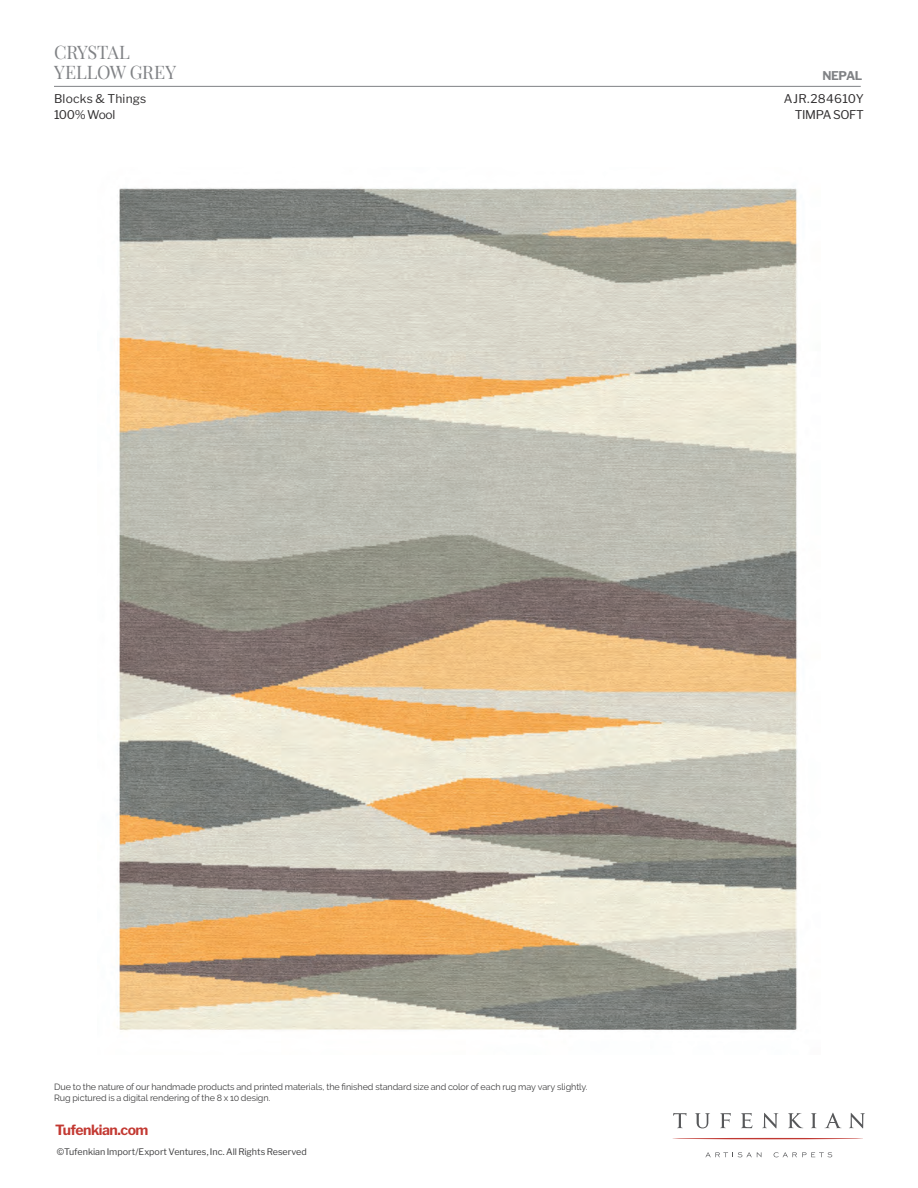
<style>
.page{position:relative;width:918px;height:1188px;background:#fff}
.page>*{position:absolute;margin:0;border:0;box-sizing:border-box;transform-origin:0 0}
.t1{font:18.3px/20.2px "Playfair Display";letter-spacing:-.02em;color:#808285}
.t2{font:700 13.95px "Libre Franklin";letter-spacing:-.04em;color:#c33932}
.t3{font:12px "Libre Franklin";letter-spacing:.015em;color:#312f30}
.t4{font:12px/16.2px "Libre Franklin";letter-spacing:-.01em;color:#312f30;text-align:right}
.t5{font:700 12px "Libre Franklin";letter-spacing:-.04em;color:#808285}
.t6{font:9px/11.2px "Raleway";letter-spacing:-.005em;color:#3e3e3f}
.t7{font:9px "Libre Franklin";letter-spacing:-.005em;color:#3e3e3f}
</style>
<div class="page">
<svg style="left:673px;top:1138px;width:190px;height:1px"></svg>
<svg style="left:825px;top:1113px;width:16px;height:15px"></svg>
<svg style="left:811px;top:1113px;width:6px;height:15px"></svg>
<svg style="left:695px;top:1113px;width:15px;height:15px"></svg>
<svg style="left:762px;top:1113px;width:16px;height:15px"></svg>
<svg style="left:849px;top:1113px;width:16px;height:15px"></svg>
<svg style="left:741px;top:1113px;width:11px;height:15px"></svg>
<svg style="left:720px;top:1113px;width:11px;height:15px"></svg>
<svg style="left:673px;top:1113px;width:14px;height:15px"></svg>
<svg style="left:788px;top:1113px;width:15px;height:15px"></svg>
<svg style="left:705px;top:1152px;width:56px;height:5px"></svg>
<svg style="left:774px;top:1152px;width:58px;height:5px"></svg>
<img style="left:116px;top:188px;width:682px;height:843px">
<hr style="left:54px;top:86px;width:807px;height:1px;background:#808285">
<h1 class="t1" style="left:54px;top:42px;width:123px">CRYSTAL<br>YELLOW GREY</h1>
<h3 class="t5" style="left:822px;top:69px;width:41px">NEPAL</h3>
<h3 class="t3" style="left:54px;top:92px;width:94px">Blocks &amp; Things</h3>
<h3 class="t4" style="left:784px;top:91px;width:82px">AJR.284610Y<br>TIMPA SOFT</h3>
<h3 class="t3" style="left:54px;top:108px;width:63px">100% Wool</h3>
<p class="t6" style="left:54px;top:1081px;width:535px">Due to the nature of our handmade products and printed materials, the finished standard size and color of each rug may vary slightly.<br>Rug pictured is a digital rendering of the 8 x 10 design.</p>
<h2 class="t2" style="left:55px;top:1121px;width:95px">Tufenkian.com</h2>
<p class="t7" style="left:57px;top:1146px;width:251px">©Tufenkian Import/Export Ventures, Inc. All Rights Reserved</p>
</div>
